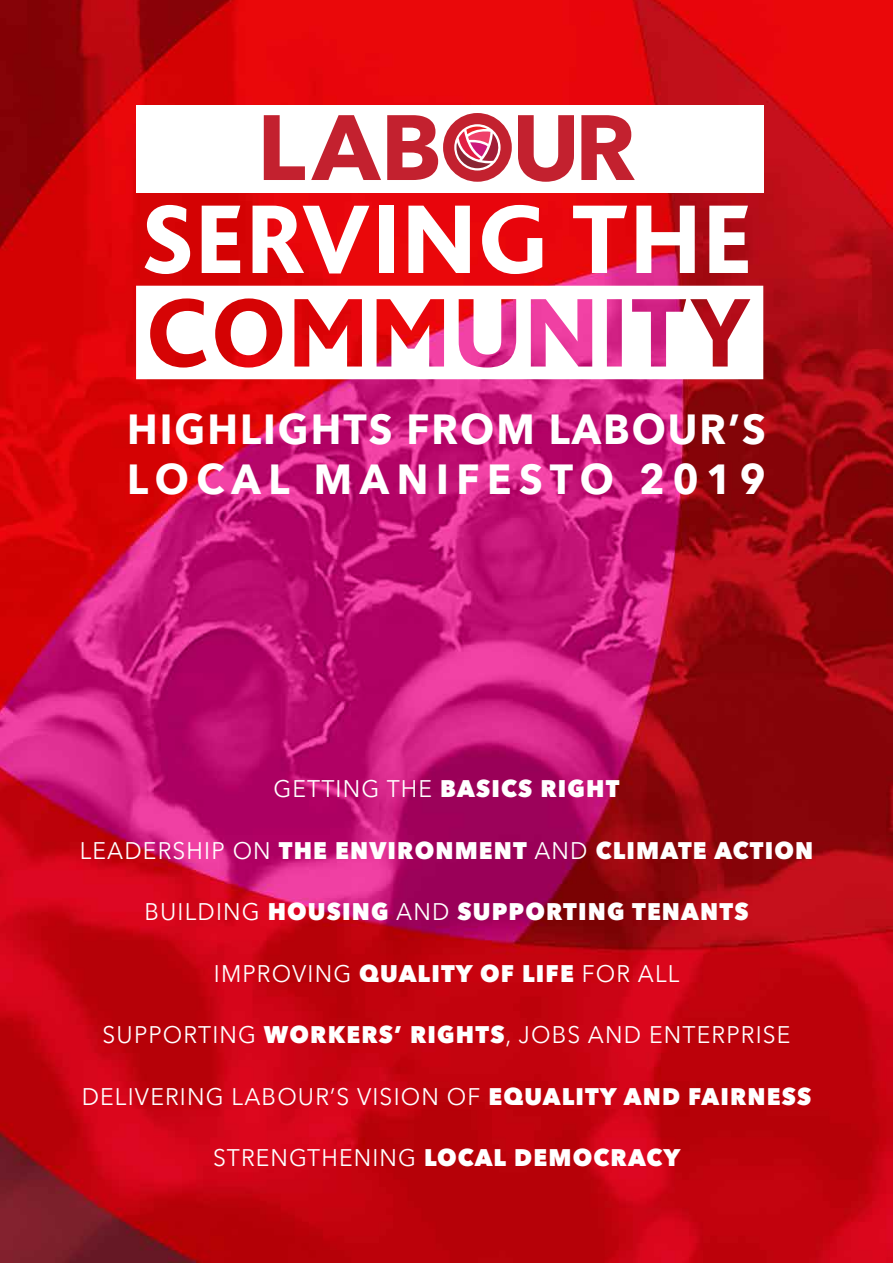
<style>
.page{position:relative;width:893px;height:1263px;background:#fff}
.page>*{position:absolute;margin:0;border:0;box-sizing:border-box;transform-origin:0 0}
.t1{font:800 102.15px "Bliss";letter-spacing:.04em;color:#fff;scale:.96 1}
.t2{font:700 42px/50.4px "Avenir Next";letter-spacing:.05em;color:#fff;scale:.96 1}
.t3{font:800 24px "Avenir Next";letter-spacing:.05em;color:#fff;scale:.96 1}
.t4{font:24px "Avenir Next";letter-spacing:.05em;color:#fff;scale:.96 1}
.s1{font-weight:400}
.s2{font-weight:800}
</style>
<div class="page">
<img style="left:0;top:0;width:893px;height:1263px">
<div style="left:136px;top:105px;width:627px;height:87px;background:#fff"></div>
<svg style="left:264px;top:115px;width:41px;height:65px"></svg>
<svg style="left:311px;top:115px;width:70px;height:65px"></svg>
<svg style="left:518px;top:115px;width:56px;height:67px"></svg>
<svg style="left:581px;top:115px;width:54px;height:65px"></svg>
<svg style="left:387px;top:113px;width:125px;height:69px"></svg>
<svg style="left:136px;top:286px;width:627px;height:93px"></svg>
<h1 class="t1" style="left:142px;top:187px;width:636px">SERVING THE</h1>
<h2 class="t2" style="left:127px;top:403px;width:667px">HIGHLIGHTS FROM LABOUR’S<br>LOCAL MANIFESTO 2019</h2>
<p class="t3" style="left:273px;top:774px;width:362px"><span class="s1">GETTING THE</span> BASICS RIGHT</p>
<p class="t3" style="left:80px;top:835px;width:766px"><span class="s1">LEADERSHIP ON</span> THE ENVIRONMENT <span class="s1">AND</span> CLIMATE ACTION</p>
<p class="t3" style="left:144px;top:897px;width:631px"><span class="s1">BUILDING</span> HOUSING <span class="s1">AND</span> SUPPORTING TENANTS</p>
<p class="t4" style="left:214px;top:953px;width:487px">IMPROVING <span class="s2">QUALITY OF LIFE</span> FOR ALL</p>
<p class="t4" style="left:102px;top:1014px;width:718px">SUPPORTING <span class="s2">WORKERS’ RIGHTS</span>, JOBS AND ENTERPRISE</p>
<p class="t4" style="left:82px;top:1076px;width:761px">DELIVERING LABOUR’S VISION OF <span class="s2">EQUALITY AND FAIRNESS</span></p>
<p class="t3" style="left:213px;top:1143px;width:488px"><span class="s1">STRENGTHENING</span> LOCAL DEMOCRACY</p>
</div>
